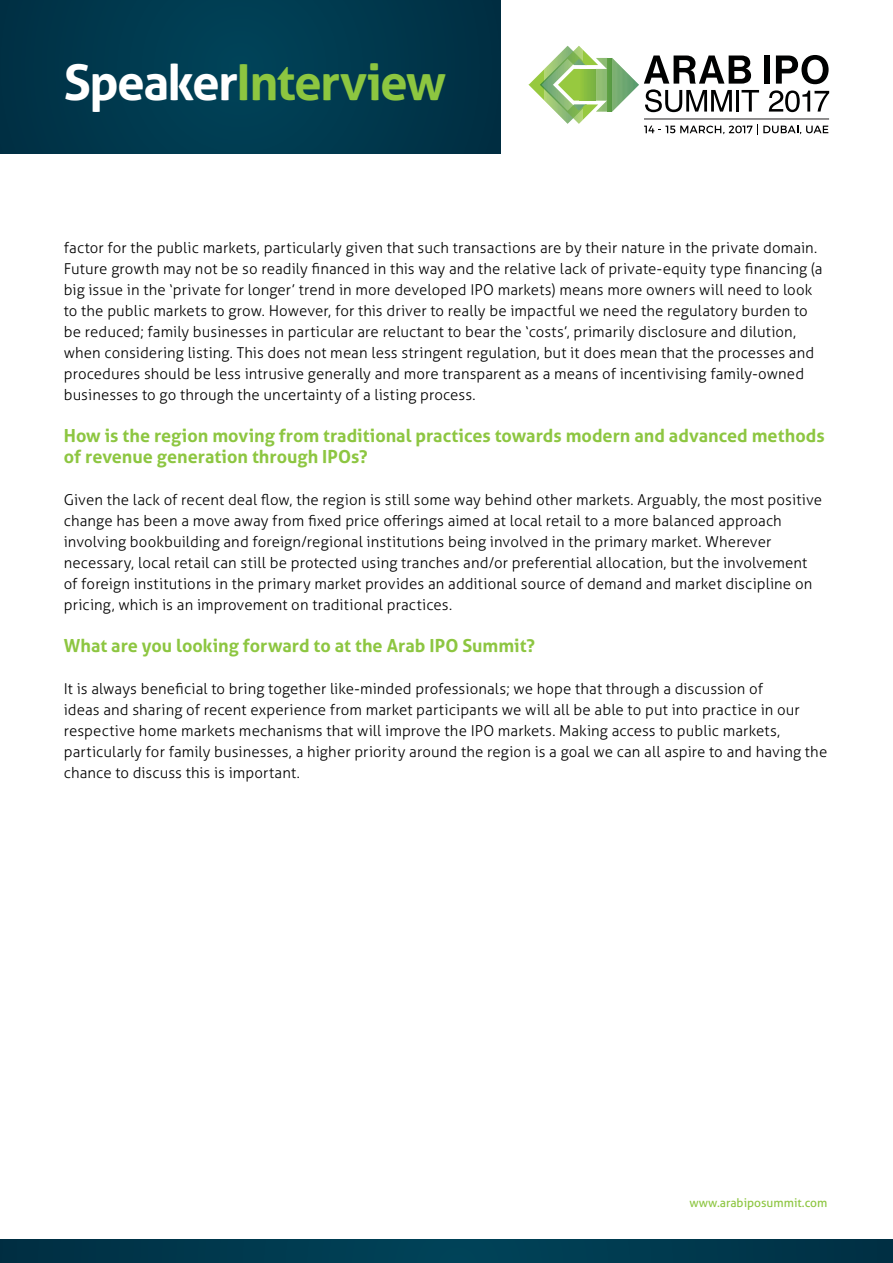
<style>
.page{position:relative;width:893px;height:1263px;background:#fff}
.page>*{position:absolute;margin:0;border:0;box-sizing:border-box;transform-origin:0 0}
.t1{font:700 49.5px "Aller";letter-spacing:-.035em;color:#8dc640}
.t2{font:700 18px/21px "Aller";color:#8dc641}
.t3{font:300 15px/21px "Aller";letter-spacing:.005em;color:#000}
.t4{font:12px "Aller";color:#8dc641}
.s1{color:#fff}
</style>
<div class="page">
<div style="left:0;top:0;width:500px;height:154px;background:#00394d"></div>
<svg style="left:529px;top:46px;width:300px;height:88px"></svg>
<hr style="left:644px;top:118px;width:185px;height:1px;background:#221f20">
<div style="left:0;top:1240px;width:893px;height:23px;background:#00394e"></div>
<h1 class="t1" style="left:64px;top:52px;width:384px"><span class="s1">Speaker</span>Interview</h1>
<p class="t3" style="left:64px;top:237px;width:760px">factor for the public markets, particularly given that such transactions are by their nature in the private domain.<br>Future growth may not be so readily financed in this way and the relative lack of private-equity type financing (a big issue in the ‘private for longer’ trend in more developed IPO markets) means more owners will need to look to the public markets to grow. However, for this driver to really be impactful we need the regulatory burden to be reduced; family businesses in particular are reluctant to bear the ‘costs’, primarily disclosure and dilution, when considering listing. This does not mean less stringent regulation, but it does mean that the processes and procedures should be less intrusive generally and more transparent as a means of incentivising family-owned businesses to go through the uncertainty of a listing process.</p>
<p class="t2" style="left:64px;top:425px;width:762px">How is the region moving from traditional practices towards modern and advanced methods of revenue generation through IPOs?</p>
<p class="t3" style="left:64px;top:489px;width:760px">Given the lack of recent deal flow, the region is still some way behind other markets. Arguably, the most positive change has been a move away from fixed price offerings aimed at local retail to a more balanced approach involving bookbuilding and foreign/regional institutions being involved in the primary market. Wherever necessary, local retail can still be protected using tranches and/or preferential allocation, but the involvement of foreign institutions in the primary market provides an additional source of demand and market discipline on pricing, which is an improvement on traditional practices.</p>
<p class="t2" style="left:64px;top:635px;width:473px">What are you looking forward to at the Arab IPO Summit?</p>
<p class="t3" style="left:64px;top:678px;width:765px">It is always beneficial to bring together like-minded professionals; we hope that through a discussion of<br>ideas and sharing of recent experience from market participants we will all be able to put into practice in our respective home markets mechanisms that will improve the IPO markets. Making access to public markets, particularly for family businesses, a higher priority around the region is a goal we can all aspire to and having the chance to discuss this is important.</p>
<p class="t4" style="left:690px;top:1195px;width:139px">www.arabiposummit.com</p>
</div>
